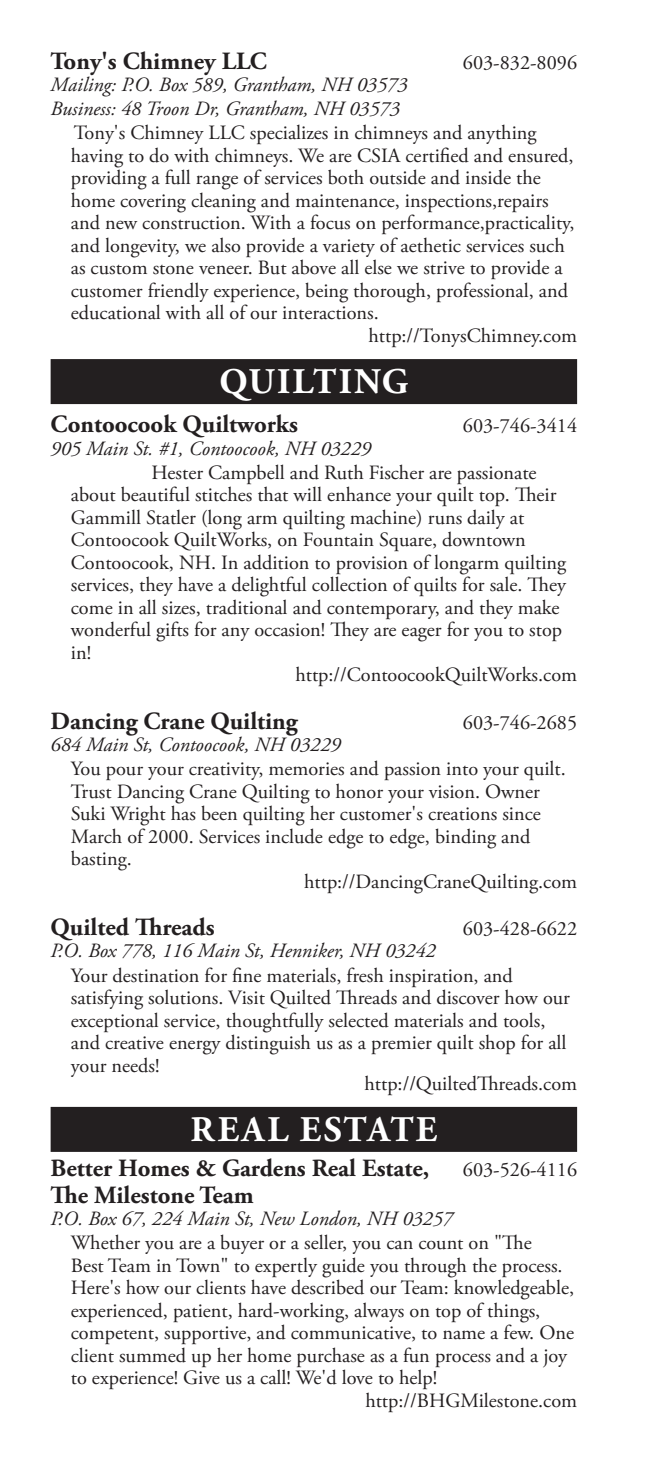
<style>
.page{position:relative;width:648px;height:1458px;background:#fff}
.page>*{position:absolute;margin:0;border:0;box-sizing:border-box;transform-origin:0 0}
.t1{font:700 36px "Adobe Garamond Pro";letter-spacing:.055em;color:#fff}
.t2{font:700 24.75px "Adobe Garamond Pro";color:#231f20}
.t3{font:20.25px/22.5px "Adobe Garamond Pro";color:#231f20}
.t4{font:italic 20.25px/24.1px "Adobe Garamond Pro";color:#231f20}
</style>
<div class="page">
<div style="left:51px;top:359px;width:526px;height:45px;background:#231f20"></div>
<div style="left:51px;top:1107px;width:526px;height:45px;background:#231f20"></div>
<p class="t2" style="left:51px;top:46px;width:218px">Tony's Chimney LLC</p>
<p class="t3" style="left:463px;top:52px;width:116px">603-832-8096</p>
<p class="t4" style="left:51px;top:73px;width:358px">Mailing: P.O. Box 589, Grantham, NH 03573<br>Business: 48 Troon Dr, Grantham, NH 03573</p>
<p class="t3" style="left:74px;top:122px;width:464px">Tony's Chimney LLC specializes in chimneys and anything</p>
<p class="t3" style="left:71px;top:145px;width:504px">having to do with chimneys. We are CSIA certified and ensured,</p>
<p class="t3" style="left:71px;top:167px;width:471px">providing a full range of services both outside and inside the</p>
<p class="t3" style="left:71px;top:190px;width:479px">home covering cleaning and maintenance, inspections,repairs</p>
<p class="t3" style="left:71px;top:212px;width:505px">and new construction. With a focus on performance,practicality,</p>
<p class="t3" style="left:71px;top:235px;width:495px">and longevity, we also provide a variety of aethetic services such</p>
<p class="t3" style="left:71px;top:257px;width:493px">as custom stone veneer. But above all else we strive to provide a</p>
<p class="t3" style="left:71px;top:280px;width:499px">customer friendly experience, being thorough, professional, and</p>
<p class="t3" style="left:71px;top:302px;width:309px">educational with all of our interactions.</p>
<p class="t3" style="left:368px;top:325px;width:210px">http://TonysChimney.com</p>
<h1 class="t1" style="left:219px;top:361px;width:191px">QUILTING</h1>
<p class="t2" style="left:51px;top:410px;width:249px">Contoocook Quiltworks</p>
<p class="t3" style="left:463px;top:415px;width:116px">603-746-3414</p>
<p class="t4" style="left:51px;top:437px;width:322px">905 Main St. #1, Contoocook, NH 03229</p>
<p class="t3" style="left:152px;top:462px;width:386px">Hester Campbell and Ruth Fischer are passionate</p>
<p class="t3" style="left:71px;top:484px;width:487px">about beautiful stitches that will enhance your quilt top. Their</p>
<p class="t3" style="left:71px;top:507px;width:455px">Gammill Statler (long arm quilting machine) runs daily at</p>
<p class="t3" style="left:71px;top:529px;width:457px">Contoocook QuiltWorks, on Fountain Square, downtown</p>
<p class="t3" style="left:71px;top:552px;width:497px">Contoocook, NH. In addition to provision of longarm quilting</p>
<p class="t3" style="left:71px;top:574px;width:497px">services, they have a delightful collection of quilts for sale. They</p>
<p class="t3" style="left:71px;top:597px;width:490px">come in all sizes, traditional and contemporary, and they make</p>
<p class="t3" style="left:71px;top:619px;width:493px">wonderful gifts for any occasion! They are eager for you to stop</p>
<p class="t3" style="left:71px;top:642px;width:22px">in!</p>
<p class="t3" style="left:295px;top:664px;width:283px">http://ContoocookQuiltWorks.com</p>
<p class="t2" style="left:51px;top:706px;width:249px">Dancing Crane Quilting</p>
<p class="t3" style="left:463px;top:712px;width:116px">603-746-2685</p>
<p class="t4" style="left:51px;top:733px;width:291px">684 Main St, Contoocook, NH 03229</p>
<p class="t3" style="left:71px;top:758px;width:497px">You pour your creativity, memories and passion into your quilt.</p>
<p class="t3" style="left:71px;top:781px;width:471px">Trust Dancing Crane Quilting to honor your vision. Owner</p>
<p class="t3" style="left:71px;top:803px;width:471px">Suki Wright has been quilting her customer's creations since</p>
<p class="t3" style="left:71px;top:826px;width:461px">March of 2000. Services include edge to edge, binding and</p>
<p class="t3" style="left:71px;top:848px;width:62px">basting.</p>
<p class="t3" style="left:304px;top:871px;width:274px">http://DancingCraneQuilting.com</p>
<p class="t2" style="left:51px;top:913px;width:165px">Quilted Threads</p>
<p class="t3" style="left:463px;top:918px;width:116px">603-428-6622</p>
<p class="t4" style="left:51px;top:940px;width:387px">P.O. Box 778, 116 Main St, Henniker, NH 03242</p>
<p class="t3" style="left:71px;top:965px;width:501px">Your destination for fine materials, fresh inspiration, and satisfying solutions. Visit Quilted Threads and discover how our exceptional service, thoughtfully selected materials and tools, and creative energy distinguish us as a premier quilt shop for all your needs!</p>
<p class="t3" style="left:365px;top:1073px;width:214px">http://QuiltedThreads.com</p>
<h1 class="t1" style="left:191px;top:1108px;width:248px">REAL ESTATE</h1>
<p class="t2" style="left:51px;top:1153px;width:380px">Better Homes &amp; Gardens Real Estate,</p>
<p class="t3" style="left:463px;top:1159px;width:116px">603-526-4116</p>
<p class="t2" style="left:51px;top:1180px;width:205px">The Milestone Team</p>
<p class="t4" style="left:51px;top:1207px;width:404px">P.O. Box 67, 224 Main St, New London, NH 03257</p>
<p class="t3" style="left:71px;top:1232px;width:463px">Whether you are a buyer or a seller, you can count on "The</p>
<p class="t3" style="left:71px;top:1255px;width:493px">Best Team in Town" to expertly guide you through the process.</p>
<p class="t3" style="left:71px;top:1277px;width:505px">Here's how our clients have described our Team: knowledgeable,</p>
<p class="t3" style="left:71px;top:1300px;width:471px">experienced, patient, hard-working, always on top of things,</p>
<p class="t3" style="left:71px;top:1322px;width:505px">competent, supportive, and communicative, to name a few. One</p>
<p class="t3" style="left:71px;top:1345px;width:498px">client summed up her home purchase as a fun process and a joy</p>
<p class="t3" style="left:71px;top:1367px;width:368px">to experience! Give us a call! We'd love to help!</p>
<p class="t3" style="left:365px;top:1390px;width:213px">http://BHGMilestone.com</p>
</div>
